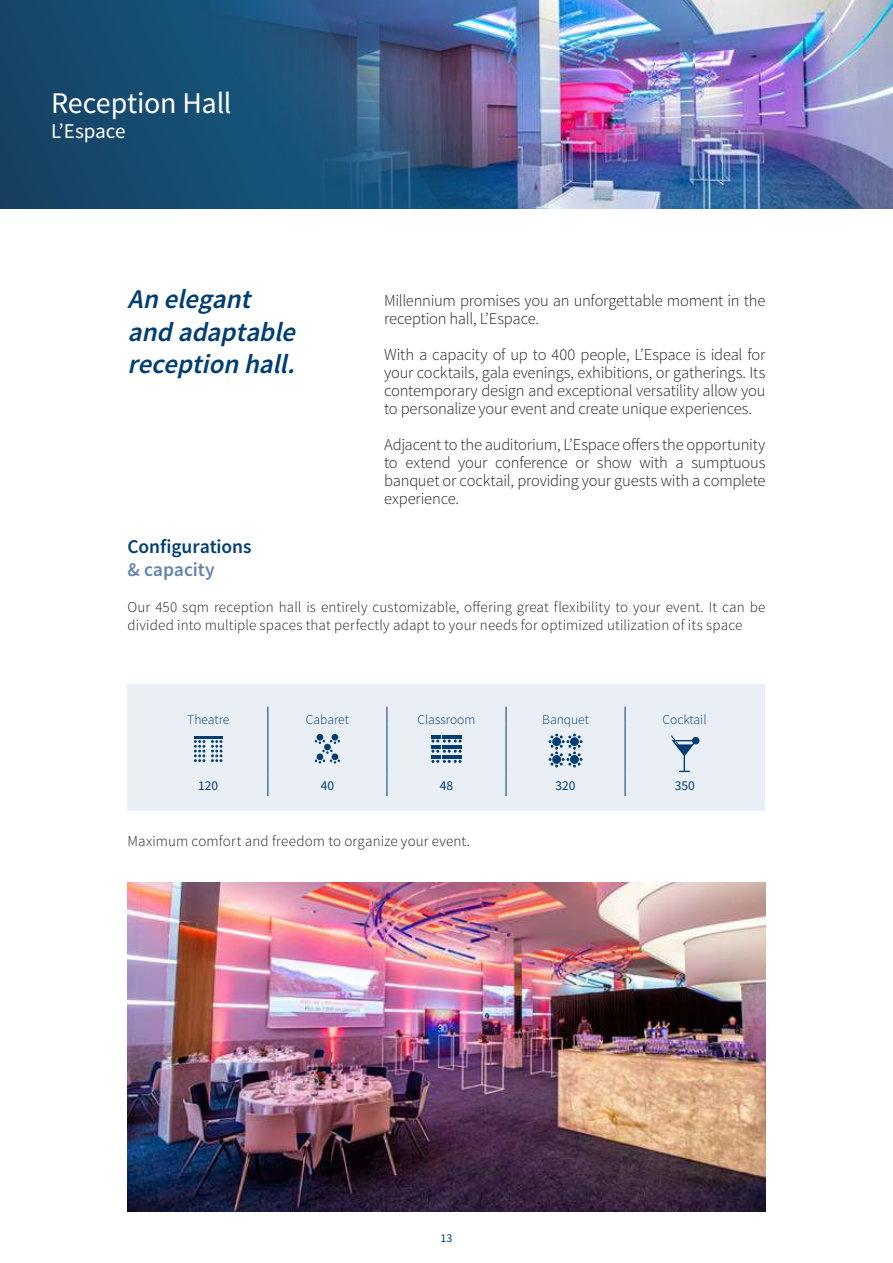
<style>
.page{position:relative;width:893px;height:1263px;background:#fff}
.page>*{position:absolute;margin:0;border:0;box-sizing:border-box;transform-origin:0 0}
.t1{font:30px "Source Sans Pro";letter-spacing:-.01em;color:#fff}
.t2{font:italic 600 27px/32.4px "Source Sans Pro";color:#003e72}
.t3{font:21px "Source Sans Pro";letter-spacing:-.005em;color:#fff}
.t4{font:600 19.5px "Source Sans Pro";letter-spacing:-.005em;color:#003e72}
.t5{font:600 19.5px "Source Sans Pro";letter-spacing:-.005em;color:#6584ad}
.t6{font:300 16.5px/18px "Source Sans Pro";letter-spacing:-.015em;color:#231f20;text-align:justify}
.t7{font:300 15px/18px "Source Sans Pro";letter-spacing:.01em;color:#231f20}
.t8{font:300 13.5px "Source Sans Pro";color:#003e72}
.t9{font:13.5px "Source Sans Pro";color:#003e72}
.t10{font:12px "Source Sans Pro";color:#003e72}
</style>
<div class="page">
<div style="left:128px;top:684px;width:637px;height:126px;background:#eaeef5"></div>
<svg style="left:267px;top:707px;width:1px;height:17px"></svg>
<hr style="left:267px;top:724px;width:1px;height:51px;background:#003e72">
<svg style="left:267px;top:775px;width:1px;height:21px"></svg>
<svg style="left:387px;top:707px;width:1px;height:17px"></svg>
<hr style="left:387px;top:724px;width:1px;height:51px;background:#003e72">
<svg style="left:387px;top:775px;width:1px;height:21px"></svg>
<svg style="left:506px;top:707px;width:1px;height:17px"></svg>
<hr style="left:506px;top:724px;width:1px;height:51px;background:#003e72">
<svg style="left:506px;top:775px;width:1px;height:21px"></svg>
<svg style="left:625px;top:707px;width:1px;height:17px"></svg>
<hr style="left:625px;top:724px;width:1px;height:51px;background:#003e72">
<svg style="left:625px;top:775px;width:1px;height:21px"></svg>
<svg style="left:194px;top:740px;width:11px;height:22px"></svg>
<svg style="left:211px;top:740px;width:11px;height:22px"></svg>
<hr style="left:194px;top:736px;width:28px;height:3px;background:#003e72">
<svg style="left:315px;top:734px;width:25px;height:30px"></svg>
<svg style="left:431px;top:735px;width:31px;height:28px"></svg>
<svg style="left:549px;top:733px;width:33px;height:34px"></svg>
<div style="left:692px;top:737px;width:7px;height:7px;background:#003e72;border-radius:50%"></div>
<svg style="left:671px;top:735px;width:27px;height:37px"></svg>
<img style="left:128px;top:882px;width:637px;height:330px">
<svg style="left:0;top:0;width:179px;height:208px;background:#16486b"></svg>
<img style="left:179px;top:0;width:714px;height:208px">
<h1 class="t1" style="left:51px;top:84px;width:182px">Reception Hall</h1>
<p class="t3" style="left:51px;top:118px;width:76px">L’Espace</p>
<h2 class="t2" style="left:128px;top:284px;width:176px">An elegant and adaptable reception hall.</h2>
<p class="t4" style="left:128px;top:534px;width:125px">Configurations</p>
<p class="t5" style="left:128px;top:557px;width:89px">&amp; capacity</p>
<p class="t6" style="left:384px;top:292px;width:383px">Millennium promises you an unforgettable moment in the reception hall, L’Espace.</p>
<p class="t6" style="left:384px;top:346px;width:383px">With a capacity of up to 400 people, L’Espace is ideal for your cocktails, gala evenings, exhibitions, or gatherings. Its contemporary design and exceptional versatility allow you to personalize your event and create unique experiences.</p>
<p class="t6" style="left:384px;top:436px;width:383px">Adjacent to the auditorium, L’Espace offers the opportunity to extend your conference or show with a sumptuous banquet or cocktail, providing your guests with a complete experience.</p>
<p class="t7" style="left:128px;top:598px;width:639px">Our 450 sqm reception hall is entirely customizable, offering great flexibility to your event. It can be divided into multiple spaces that perfectly adapt to your needs for optimized utilization of its space</p>
<p class="t8" style="left:187px;top:711px;width:44px">Theatre</p>
<p class="t8" style="left:306px;top:711px;width:44px">Cabaret</p>
<p class="t8" style="left:417px;top:711px;width:60px">Classroom</p>
<p class="t8" style="left:542px;top:711px;width:48px">Banquet</p>
<p class="t8" style="left:663px;top:711px;width:45px">Cocktail</p>
<p class="t9" style="left:198px;top:777px;width:22px">120</p>
<p class="t9" style="left:321px;top:777px;width:15px">40</p>
<p class="t9" style="left:440px;top:777px;width:15px">48</p>
<p class="t9" style="left:555px;top:777px;width:22px">320</p>
<p class="t9" style="left:675px;top:777px;width:22px">350</p>
<p class="t7" style="left:128px;top:832px;width:344px">Maximum comfort and freedom to organize your event.</p>
<p class="t10" style="left:440px;top:1230px;width:13px">13</p>
</div>
